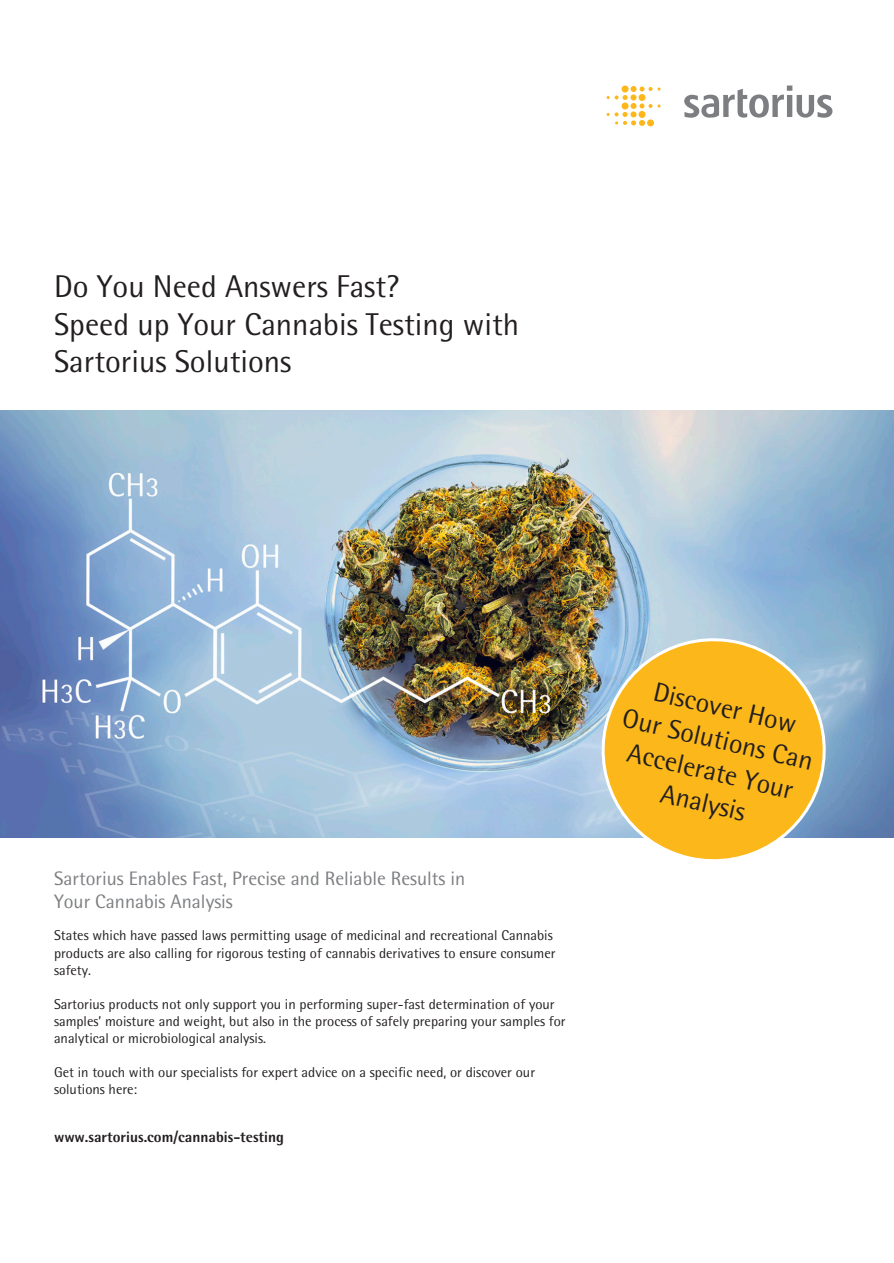
<style>
.page{position:relative;width:894px;height:1263px;background:#fff}
.page>*{position:absolute;margin:0;border:0;box-sizing:border-box;transform-origin:0 0}
.t1{font:31.5px/37.8px "Sartorius Rotis Sans 2013";color:#231f20}
.t2{font:27px/32.4px "Sartorius Rotis Sans 2013";color:#231f20;text-align:center}
.t3{font:19.5px/23.4px "Sartorius Rotis Sans 2013";color:#7c7e81}
.t4{font:800 15px "Sartorius Rotis Sans 2013";color:#231f20}
.t5{font:14.25px/17.1px "Sartorius Rotis Sans 2013";color:#231f20}
</style>
<div class="page">
<svg style="left:606px;top:86px;width:54px;height:40px"></svg>
<svg style="left:684px;top:86px;width:148px;height:32px"></svg>
<img style="left:0;top:410px;width:893px;height:427px">
<svg style="left:588px;top:625px;width:250px;height:235px"></svg>
<h1 class="t1" style="left:54px;top:267px;width:466px">Do You Need Answers Fast?<br>Speed up Your Cannabis Testing with<br>Sartorius Solutions</h1>
<h3 class="t3" style="left:54px;top:866px;width:413px">Sartorius Enables Fast, Precise and Reliable Results in<br>Your Cannabis Analysis</h3>
<p class="t5" style="left:54px;top:927px;width:502px">States which have passed laws permitting usage of medicinal and recreational Cannabis products are also calling for rigorous testing of cannabis derivatives to ensure consumer safety.</p>
<p class="t5" style="left:54px;top:995px;width:513px">Sartorius products not only support you in performing super-fast determination of your samples’ moisture and weight, but also in the process of safely preparing your samples for analytical or microbiological analysis.</p>
<p class="t5" style="left:54px;top:1063px;width:482px">Get in touch with our specialists for expert advice on a specific need, or discover our solutions here:</p>
<p class="t4" style="left:54px;top:1126px;width:231px">www.sartorius.com/cannabis-testing</p>
<h2 class="t2" style="left:633px;top:670px;width:196px;rotate:13deg">Discover How<br>Our Solutions Can<br>Accelerate Your<br>Analysis</h2>
</div>
